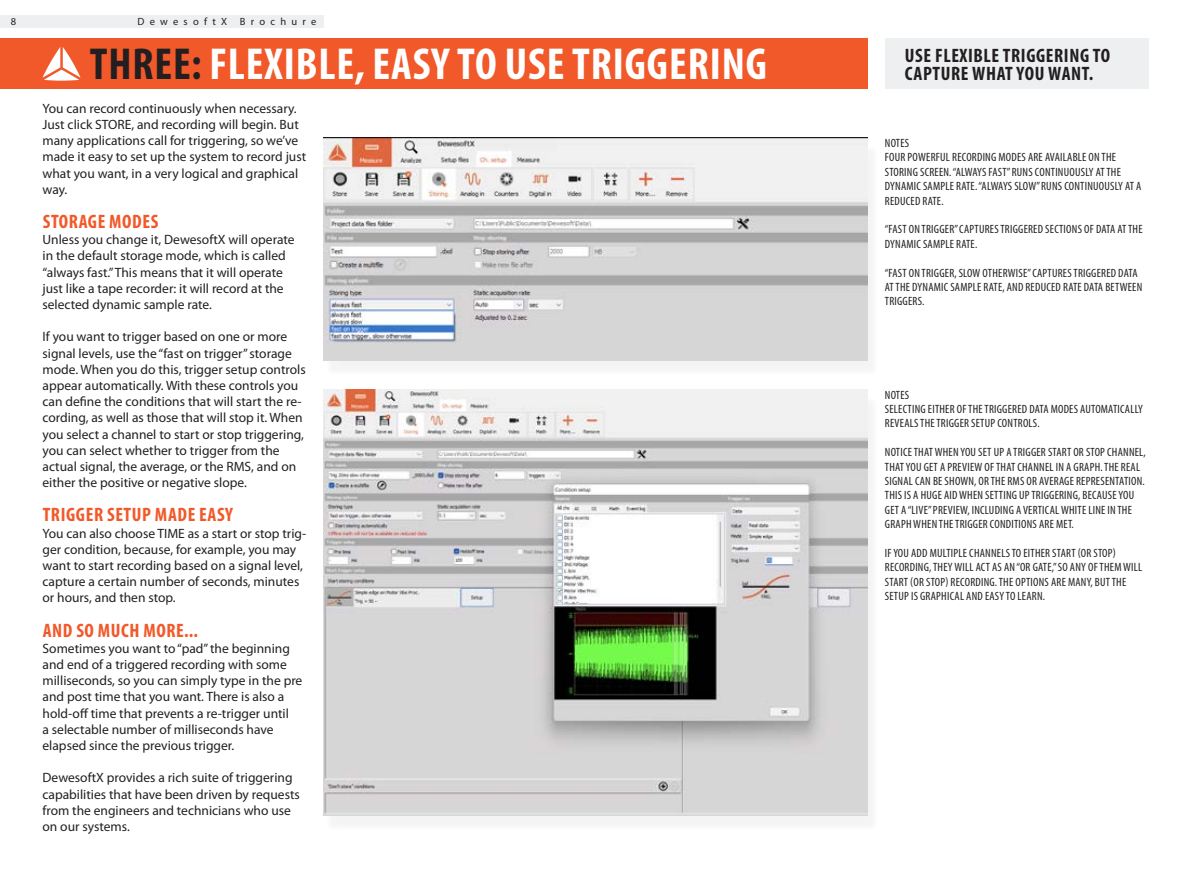
<style>
.page{position:relative;width:1191px;height:893px;background:#fff}
.page>*{position:absolute;margin:0;border:0;box-sizing:border-box;transform-origin:0 0}
.t1{font:700 condensed 45px "Myriad Pro";letter-spacing:.02em;color:#fff}
.t2{font:700 condensed 19.5px "Myriad Pro";letter-spacing:.03em;color:#f1592a}
.t3{font:700 condensed 19.5px/18px "Myriad Pro";letter-spacing:.03em;color:#231f20}
.t4{font:13.5px/16.2px "Myriad Pro";color:#231f20}
.t5{font:condensed 12px/14.4px "Myriad Pro";letter-spacing:.02em;color:#231f20}
.t6{font:10.5px "Myriad Pro";letter-spacing:.5em;color:#212121}
.t7{font:10.5px "Myriad Pro";color:#231f20}
.s1{color:#231f20}
</style>
<div class="page">
<div style="left:0;top:15px;width:323px;height:13px;background:#edeff0"></div>
<div style="left:0;top:38px;width:867px;height:51px;background:#f1592a"></div>
<svg style="left:43px;top:47px;width:38px;height:34px"></svg>
<div style="left:884px;top:38px;width:264px;height:51px;background:#edeff0"></div>
<div style="left:325px;top:144px;width:554px;height:232px;background:#231f20;opacity:.05"></div>
<img style="left:323px;top:138px;width:544px;height:222px">
<div style="left:325px;top:396px;width:554px;height:435px;background:#f5f5f5"></div>
<img style="left:323px;top:390px;width:544px;height:426px">
<p class="t7" style="left:11px;top:15px;width:7px">8</p>
<p class="t6" style="left:137px;top:15px;width:180px">DewesoftX Brochure</p>
<h1 class="t1" style="left:90px;top:36px;width:679px"><span class="s1">THREE:</span> FLEXIBLE, EASY TO USE TRIGGERING</h1>
<p class="t4" style="left:43px;top:100px;width:265px">You can record continuously when necessary.<br>Just click STORE, and recording will begin. But many applications call for triggering, so we’ve made it easy to set up the system to record just what you want, in a very logical and graphical way.</p>
<h2 class="t2" style="left:43px;top:209px;width:117px">STORAGE MODES</h2>
<p class="t4" style="left:43px;top:231px;width:254px">Unless you change it, DewesoftX will operate in the default storage mode, which is called “always fast.” This means that it will operate just like a tape recorder: it will record at the selected dynamic sample rate.</p>
<p class="t4" style="left:43px;top:329px;width:265px">If you want to trigger based on one or more signal levels, use the “fast on trigger” storage mode. When you do this, trigger setup controls appear automatically. With these controls you can define the conditions that will start the re&shy;cording, as well as those that will stop it. When you select a channel to start or stop triggering, you can select whether to trigger from the actual signal, the average, or the RMS, and on either the positive or negative slope.</p>
<h2 class="t2" style="left:43px;top:503px;width:192px">TRIGGER SETUP MADE EASY</h2>
<p class="t4" style="left:43px;top:525px;width:265px">You can also choose TIME as a start or stop trig&shy;ger condition, because, for example, you may want to start recording based on a signal level, capture a certain number of seconds, minutes or hours, and then stop.</p>
<h2 class="t2" style="left:43px;top:618px;width:157px">AND SO MUCH MORE...</h2>
<p class="t4" style="left:43px;top:640px;width:261px">Sometimes you want to “pad” the beginning and end of a triggered recording with some milliseconds, so you can simply type in the pre and post time that you want. There is also a hold-off time that prevents a re-trigger until<br>a selectable number of milliseconds have elapsed since the previous trigger.</p>
<p class="t4" style="left:43px;top:770px;width:259px">DewesoftX provides a rich suite of triggering capabilities that have been driven by requests from the engineers and technicians who use on our systems.</p>
<h2 class="t3" style="left:905px;top:46px;width:207px">USE FLEXIBLE TRIGGERING TO<br>CAPTURE WHAT YOU WANT.</h2>
<p class="t5" style="left:885px;top:136px;width:258px">NOTES<br>FOUR POWERFUL RECORDING MODES ARE AVAILABLE ON THE STORING SCREEN. “ALWAYS FAST” RUNS CONTINUOUSLY AT THE DYNAMIC SAMPLE RATE. “ALWAYS SLOW” RUNS CONTINUOUSLY AT A REDUCED RATE.</p>
<p class="t5" style="left:884px;top:222px;width:259px">“FAST ON TRIGGER” CAPTURES TRIGGERED SECTIONS OF DATA AT THE<br>DYNAMIC SAMPLE RATE.</p>
<p class="t5" style="left:884px;top:265px;width:259px">“FAST ON TRIGGER, SLOW OTHERWISE” CAPTURES TRIGGERED DATA<br>AT THE DYNAMIC SAMPLE RATE, AND REDUCED RATE DATA BETWEEN<br>TRIGGERS.</p>
<p class="t5" style="left:885px;top:387px;width:259px">NOTES<br>SELECTING EITHER OF THE TRIGGERED DATA MODES AUTOMATICALLY<br>REVEALS THE TRIGGER SETUP CONTROLS.</p>
<p class="t5" style="left:885px;top:445px;width:262px">NOTICE THAT WHEN YOU SET UP A TRIGGER START OR STOP CHANNEL, THAT YOU GET A PREVIEW OF THAT CHANNEL IN A GRAPH. THE REAL SIGNAL CAN BE SHOWN, OR THE RMS OR AVERAGE REPRESENTATION.<br>THIS IS A HUGE AID WHEN SETTING UP TRIGGERING, BECAUSE YOU GET A “LIVE” PREVIEW, INCLUDING A VERTICAL WHITE LINE IN THE GRAPH WHEN THE TRIGGER CONDITIONS ARE MET.</p>
<p class="t5" style="left:885px;top:546px;width:259px">IF YOU ADD MULTIPLE CHANNELS TO EITHER START (OR STOP)<br>RECORDING, THEY WILL ACT AS AN “OR GATE,” SO ANY OF THEM WILL START (OR STOP) RECORDING. THE OPTIONS ARE MANY, BUT THE SETUP IS GRAPHICAL AND EASY TO LEARN.</p>
</div>
